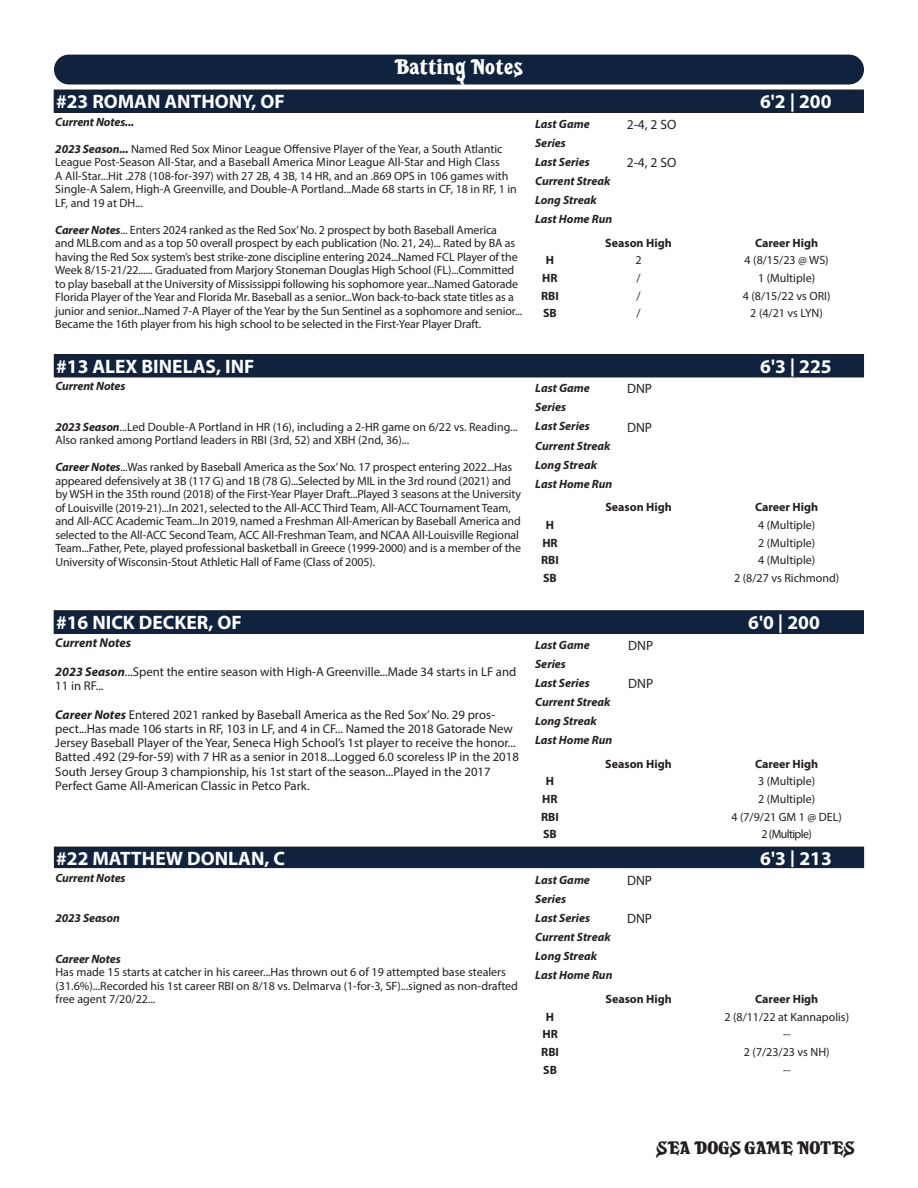
<style>
.page{position:relative;width:918px;height:1188px;background:#fff}
.page>*{position:absolute;margin:0;border:0;box-sizing:border-box;transform-origin:0 0}
.t1{font:21px "Sea Dogs";letter-spacing:.01em;color:#fff}
.t2{font:700 19.5px "Myriad Pro";color:#fff}
.t3{font:18px "Sea Dogs";color:#231f20}
.t4{font:13.5px "Myriad Pro";color:#231f20}
.t5{font:12.75px/14.2px "Myriad Pro";color:#231f20}
.t6{font:italic 700 12.75px "Myriad Pro";color:#231f20}
.t7{font:12px/13.5px "Myriad Pro";letter-spacing:-.01em;color:#231f20}
.t8{font:italic 700 12px "Myriad Pro";color:#231f20}
.t9{font:700 12px "Myriad Pro";color:#231f20}
.t10{font:12px "Myriad Pro";letter-spacing:-.05em;color:#231f20}
.s1{font-weight:700;font-style:italic}
</style>
<div class="page">
<div style="left:54px;top:55px;width:810px;height:29px;background:#0f223e;border-radius:15px"></div>
<div style="left:54px;top:355px;width:810px;height:22px;background:#0f223e"></div>
<div style="left:54px;top:354px;width:810px;height:23px;border:1px solid #231f20"></div>
<div style="left:54px;top:90px;width:809px;height:22px;background:#0f223e"></div>
<div style="left:54px;top:90px;width:810px;height:23px;border:1px solid #231f20"></div>
<div style="left:54px;top:611px;width:809px;height:22px;background:#0f223e"></div>
<div style="left:54px;top:610px;width:810px;height:24px;border:1px solid #231f20"></div>
<div style="left:54px;top:847px;width:810px;height:21px;background:#0f223e"></div>
<div style="left:54px;top:847px;width:810px;height:21px;border:1px solid #231f20"></div>
<p class="t1" style="left:394px;top:55px;width:130px">Batting Notes</p>
<p class="t2" style="left:56px;top:89px;width:230px">#23 ROMAN ANTHONY, OF</p>
<p class="t2" style="left:760px;top:89px;width:73px">6'2 | 200</p>
<p class="t8" style="left:55px;top:114px;width:80px">Current Notes...</p>
<p class="t7" style="left:55px;top:142px;width:463px"><span class="s1">2023 Season...</span> Named Red Sox Minor League Offensive Player of the Year, a South Atlantic League Post-Season All-Star, and a Baseball America Minor League All-Star and High Class<br>A All-Star...Hit .278 (108-for-397) with 27 2B, 4 3B, 14 HR, and an .869 OPS in 106 games with Single-A Salem, High-A Greenville, and Double-A Portland...Made 68 starts in CF, 18 in RF, 1 in LF, and 19 at DH...</p>
<p class="t7" style="left:55px;top:223px;width:468px"><span class="s1">Career Notes</span>... Enters 2024 ranked as the Red Sox’ No. 2 prospect by both Baseball America<br>and MLB.com and as a top 50 overall prospect by each publication (No. 21, 24)... Rated by BA as having the Red Sox system’s best strike-zone discipline entering 2024...Named FCL Player of the Week 8/15-21/22...... Graduated from Marjory Stoneman Douglas High School (FL)...Committed to play baseball at the University of Mississippi following his sophomore year...Named Gatorade Florida Player of the Year and Florida Mr. Baseball as a senior...Won back-to-back state titles as a junior and senior...Named 7-A Player of the Year by the Sun Sentinel as a sophomore and senior...<br>Became the 16th player from his high school to be selected in the First-Year Player Draft.</p>
<p class="t8" style="left:535px;top:116px;width:56px">Last Game</p>
<p class="t4" style="left:627px;top:116px;width:51px">2-4, 2 SO</p>
<p class="t8" style="left:535px;top:135px;width:32px">Series</p>
<p class="t8" style="left:535px;top:154px;width:56px">Last Series</p>
<p class="t4" style="left:627px;top:154px;width:51px">2-4, 2 SO</p>
<p class="t8" style="left:535px;top:173px;width:77px">Current Streak</p>
<p class="t8" style="left:535px;top:192px;width:63px">Long Streak</p>
<p class="t8" style="left:535px;top:211px;width:79px">Last Home Run</p>
<p class="t9" style="left:605px;top:235px;width:68px">Season High</p>
<p class="t9" style="left:755px;top:235px;width:65px">Career High</p>
<p class="t9" style="left:546px;top:252px;width:10px">H</p>
<p class="t7" style="left:635px;top:253px;width:8px">2</p>
<p class="t7" style="left:745px;top:253px;width:86px">4 (8/15/23 @ WS)</p>
<p class="t9" style="left:542px;top:270px;width:17px">HR</p>
<p class="t7" style="left:636px;top:271px;width:6px">/</p>
<p class="t7" style="left:758px;top:271px;width:59px">1 (Multiple)</p>
<p class="t9" style="left:541px;top:288px;width:19px">RBI</p>
<p class="t7" style="left:636px;top:289px;width:6px">/</p>
<p class="t7" style="left:743px;top:289px;width:89px">4 (8/15/22 vs ORI)</p>
<p class="t9" style="left:543px;top:306px;width:15px">SB</p>
<p class="t7" style="left:636px;top:306px;width:6px">/</p>
<p class="t7" style="left:750px;top:306px;width:74px">2 (4/21 vs LYN)</p>
<p class="t2" style="left:56px;top:354px;width:200px">#13 ALEX BINELAS, INF</p>
<p class="t2" style="left:760px;top:354px;width:73px">6'3 | 225</p>
<p class="t8" style="left:55px;top:379px;width:72px">Current Notes</p>
<p class="t7" style="left:55px;top:420px;width:464px"><span class="s1">2023 Season</span>...Led Double-A Portland in HR (16), including a 2-HR game on 6/22 vs. Reading...<br>Also ranked among Portland leaders in RBI (3rd, 52) and XBH (2nd, 36)...</p>
<p class="t7" style="left:55px;top:460px;width:467px"><span class="s1">Career Notes</span>...Was ranked by Baseball America as the Sox’ No. 17 prospect entering 2022...Has appeared defensively at 3B (117 G) and 1B (78 G)...Selected by MIL in the 3rd round (2021) and by WSH in the 35th round (2018) of the First-Year Player Draft...Played 3 seasons at the University of Louisville (2019-21)...In 2021, selected to the All-ACC Third Team, All-ACC Tournament Team, and All-ACC Academic Team...In 2019, named a Freshman All-American by Baseball America and selected to the All-ACC Second Team, ACC All-Freshman Team, and NCAA All-Louisville Regional Team...Father, Pete, played professional basketball in Greece (1999-2000) and is a member of the University of Wisconsin-Stout Athletic Hall of Fame (Class of 2005).</p>
<p class="t8" style="left:535px;top:380px;width:56px">Last Game</p>
<p class="t4" style="left:627px;top:381px;width:27px">DNP</p>
<p class="t8" style="left:535px;top:400px;width:32px">Series</p>
<p class="t8" style="left:535px;top:419px;width:56px">Last Series</p>
<p class="t4" style="left:627px;top:419px;width:27px">DNP</p>
<p class="t8" style="left:535px;top:438px;width:77px">Current Streak</p>
<p class="t8" style="left:535px;top:457px;width:63px">Long Streak</p>
<p class="t8" style="left:535px;top:476px;width:79px">Last Home Run</p>
<p class="t9" style="left:605px;top:499px;width:68px">Season High</p>
<p class="t9" style="left:755px;top:499px;width:65px">Career High</p>
<p class="t9" style="left:546px;top:517px;width:10px">H</p>
<p class="t7" style="left:758px;top:518px;width:59px">4 (Multiple)</p>
<p class="t9" style="left:542px;top:535px;width:17px">HR</p>
<p class="t7" style="left:758px;top:536px;width:59px">2 (Multiple)</p>
<p class="t9" style="left:541px;top:553px;width:19px">RBI</p>
<p class="t7" style="left:758px;top:553px;width:59px">4 (Multiple)</p>
<p class="t9" style="left:543px;top:570px;width:15px">SB</p>
<p class="t7" style="left:734px;top:571px;width:107px">2 (8/27 vs Richmond)</p>
<p class="t2" style="left:56px;top:610px;width:187px">#16 NICK DECKER, OF</p>
<p class="t2" style="left:748px;top:610px;width:73px">6'0 | 200</p>
<p class="t6" style="left:55px;top:635px;width:77px">Current Notes</p>
<p class="t5" style="left:55px;top:664px;width:463px"><span class="s1">2023 Season</span>...Spent the entire season with High-A Greenville...Made 34 starts in LF and<br>11 in RF...</p>
<p class="t5" style="left:55px;top:707px;width:465px"><span class="s1">Career Notes</span> Entered 2021 ranked by Baseball America as the Red Sox’ No. 29 pros&shy;pect...Has made 106 starts in RF, 103 in LF, and 4 in CF... Named the 2018 Gatorade New Jersey Baseball Player of the Year, Seneca High School’s 1st player to receive the honor...<br>Batted .492 (29-for-59) with 7 HR as a senior in 2018...Logged 6.0 scoreless IP in the 2018<br>South Jersey Group 3 championship, his 1st start of the season...Played in the 2017<br>Perfect Game All-American Classic in Petco Park.</p>
<p class="t8" style="left:535px;top:637px;width:56px">Last Game</p>
<p class="t4" style="left:628px;top:637px;width:27px">DNP</p>
<p class="t8" style="left:535px;top:656px;width:32px">Series</p>
<p class="t8" style="left:535px;top:675px;width:56px">Last Series</p>
<p class="t4" style="left:628px;top:675px;width:27px">DNP</p>
<p class="t8" style="left:535px;top:694px;width:77px">Current Streak</p>
<p class="t8" style="left:535px;top:713px;width:63px">Long Streak</p>
<p class="t8" style="left:535px;top:732px;width:79px">Last Home Run</p>
<p class="t9" style="left:605px;top:756px;width:68px">Season High</p>
<p class="t9" style="left:755px;top:756px;width:65px">Career High</p>
<p class="t9" style="left:546px;top:773px;width:10px">H</p>
<p class="t7" style="left:758px;top:774px;width:59px">3 (Multiple)</p>
<p class="t9" style="left:542px;top:791px;width:17px">HR</p>
<p class="t7" style="left:758px;top:792px;width:59px">2 (Multiple)</p>
<p class="t9" style="left:541px;top:809px;width:19px">RBI</p>
<p class="t7" style="left:731px;top:810px;width:112px">4 (7/9/21 GM 1 @ DEL)</p>
<p class="t9" style="left:543px;top:827px;width:15px">SB</p>
<p class="t10" style="left:761px;top:827px;width:52px">2 (Multiple)</p>
<p class="t2" style="left:56px;top:845px;width:230px">#22 MATTHEW DONLAN, C</p>
<p class="t2" style="left:760px;top:845px;width:73px">6'3 | 213</p>
<p class="t8" style="left:56px;top:870px;width:72px">Current Notes</p>
<p class="t8" style="left:56px;top:911px;width:66px">2023 Season</p>
<p class="t8" style="left:56px;top:951px;width:67px">Career Notes</p>
<p class="t7" style="left:56px;top:966px;width:464px">Has made 15 starts at catcher in his career...Has thrown out 6 of 19 attempted base stealers (31.6%)...Recorded his 1st career RBI on 8/18 vs. Delmarva (1-for-3, SF)...signed as non-drafted free agent 7/20/22...</p>
<p class="t8" style="left:535px;top:872px;width:56px">Last Game</p>
<p class="t4" style="left:627px;top:872px;width:27px">DNP</p>
<p class="t8" style="left:535px;top:891px;width:32px">Series</p>
<p class="t8" style="left:535px;top:910px;width:56px">Last Series</p>
<p class="t4" style="left:627px;top:910px;width:27px">DNP</p>
<p class="t8" style="left:535px;top:929px;width:77px">Current Streak</p>
<p class="t8" style="left:535px;top:948px;width:63px">Long Streak</p>
<p class="t8" style="left:535px;top:967px;width:79px">Last Home Run</p>
<p class="t9" style="left:605px;top:991px;width:68px">Season High</p>
<p class="t9" style="left:755px;top:991px;width:65px">Career High</p>
<p class="t9" style="left:546px;top:1009px;width:10px">H</p>
<p class="t7" style="left:724px;top:1010px;width:126px">2 (8/11/22 at Kannapolis)</p>
<p class="t9" style="left:542px;top:1026px;width:17px">HR</p>
<p class="t7" style="left:783px;top:1027px;width:9px">--</p>
<p class="t9" style="left:541px;top:1044px;width:19px">RBI</p>
<p class="t7" style="left:744px;top:1045px;width:87px">2 (7/23/23 vs NH)</p>
<p class="t9" style="left:543px;top:1062px;width:15px">SB</p>
<p class="t7" style="left:783px;top:1063px;width:9px">--</p>
<h3 class="t3" style="left:657px;top:1138px;width:200px">SEA DOGS GAME NOTES</h3>
</div>
